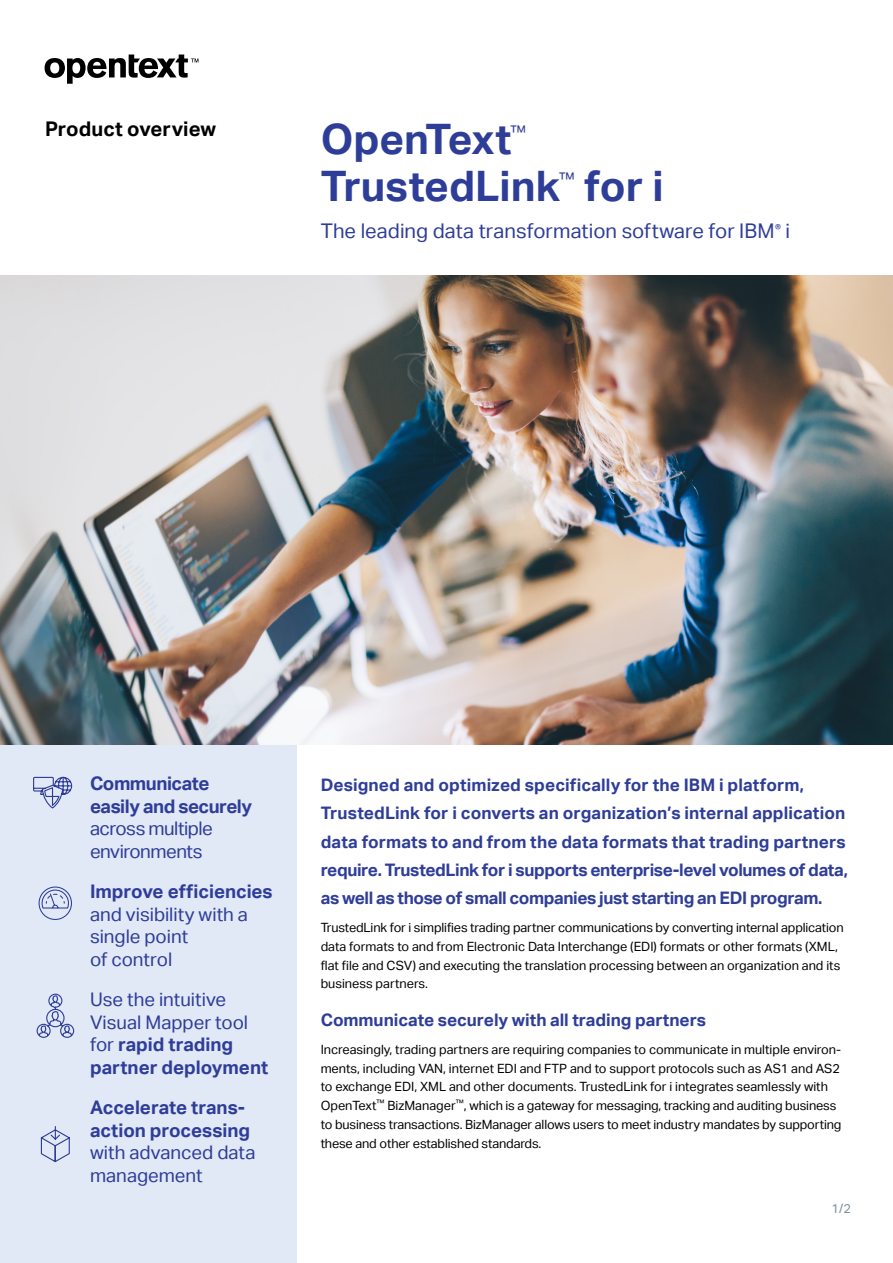
<style>
.page{position:relative;width:893px;height:1263px;background:#fff}
.page>*{position:absolute;margin:0;border:0;box-sizing:border-box;transform-origin:0 0}
.t1{font:700 42px "Aktiv Grotesk";color:#2e3d98}
.t2{font:20.25px "Aktiv Grotesk";letter-spacing:.005em;color:#2e3d98}
.t3{font:700 20.25px "Aktiv Grotesk";color:#000}
.t4{font:18.75px/22.5px "Aktiv Grotesk";color:#2e3d98}
.t5{font:700 18.75px/22.5px "Aktiv Grotesk";letter-spacing:-.005em;color:#2e3d98}
.t6{font:700 18.75px/22.5px "Aktiv Grotesk";letter-spacing:-.025em;color:#2e3d98}
.t7{font:18.75px/22.5px "Aktiv Grotesk";letter-spacing:-.025em;color:#2e3d98}
.t8{font:17.55px "Aktiv Grotesk";color:#2e3d98}
.t9{font:700 17.25px/28px "Aktiv Grotesk";color:#2e3d98}
.t10{font:12.75px/18.8px "Aktiv Grotesk";color:#000}
.t11{font:12.75px "Aktiv Grotesk";color:#7e929f}
.s1{font-weight:700}
</style>
<div class="page">
<svg style="left:45px;top:55px;width:153px;height:29px"></svg>
<div style="left:0;top:660px;width:297px;height:603px;background:#e1e8f6"></div>
<img style="left:0;top:276px;width:893px;height:468px">
<svg style="left:36px;top:993px;width:39px;height:45px"></svg>
<svg style="left:33px;top:776px;width:40px;height:33px"></svg>
<svg style="left:40px;top:1126px;width:30px;height:37px"></svg>
<div style="left:39px;top:886px;width:33px;height:34px;border:1px solid #2e3d98;border-radius:50%"></div>
<svg style="left:41px;top:889px;width:29px;height:20px"></svg>
<h2 class="t3" style="left:45px;top:117px;width:173px">Product overview</h2>
<h1 class="t1" style="left:321px;top:115px;width:192px">OpenText</h1>
<h3 class="t8" style="left:511px;top:121px;width:17px">™</h3>
<h1 class="t1" style="left:321px;top:162px;width:241px">TrustedLink</h1>
<h3 class="t8" style="left:559px;top:168px;width:17px">™</h3>
<h1 class="t1" style="left:584px;top:162px;width:81px">for i</h1>
<h2 class="t2" style="left:321px;top:219px;width:471px">The leading data transformation software for IBM<sup>®</sup> i</h2>
<h3 class="t6" style="left:90px;top:772px;width:164px">Communicate easily and securely</h3>
<h3 class="t7" style="left:90px;top:817px;width:124px">across multiple environments</h3>
<h3 class="t5" style="left:90px;top:880px;width:184px">Improve efficiencies</h3>
<h3 class="t4" style="left:90px;top:903px;width:160px">and visibility with a single point<br>of control</h3>
<h3 class="t4" style="left:90px;top:988px;width:180px">Use the intuitive<br>Visual Mapper tool for <span class="s1">rapid trading partner deployment</span></h3>
<h3 class="t5" style="left:90px;top:1096px;width:162px">Accelerate trans&shy;action processing</h3>
<h3 class="t4" style="left:90px;top:1141px;width:167px">with advanced data management</h3>
<p class="t9" style="left:321px;top:771px;width:529px">Designed and optimized specifically for the IBM i platform, TrustedLink for i converts an organization’s internal application data formats to and from the data formats that trading partners require. TrustedLink for i supports enterprise-level volumes of data, as well as those of small companies just starting an EDI program.</p>
<p class="t10" style="left:321px;top:918px;width:525px">TrustedLink for i simplifies trading partner communications by converting internal application data formats to and from Electronic Data Interchange (EDI) formats or other formats (XML, flat file and CSV) and executing the translation processing between an organization and its business partners.</p>
<h3 class="t9" style="left:321px;top:1006px;width:387px">Communicate securely with all trading partners</h3>
<p class="t10" style="left:321px;top:1040px;width:522px">Increasingly, trading partners are requiring companies to communicate in multiple environ&shy;ments, including VAN, internet EDI and FTP and to support protocols such as AS1 and AS2 to exchange EDI, XML and other documents. TrustedLink for i integrates seamlessly with OpenText<sup>™</sup> BizManager<sup>™</sup>, which is a gateway for messaging, tracking and auditing business to business transactions. BizManager allows users to meet industry mandates by supporting these and other established standards.</p>
<p class="t11" style="left:832px;top:1201px;width:21px">1/2</p>
</div>
